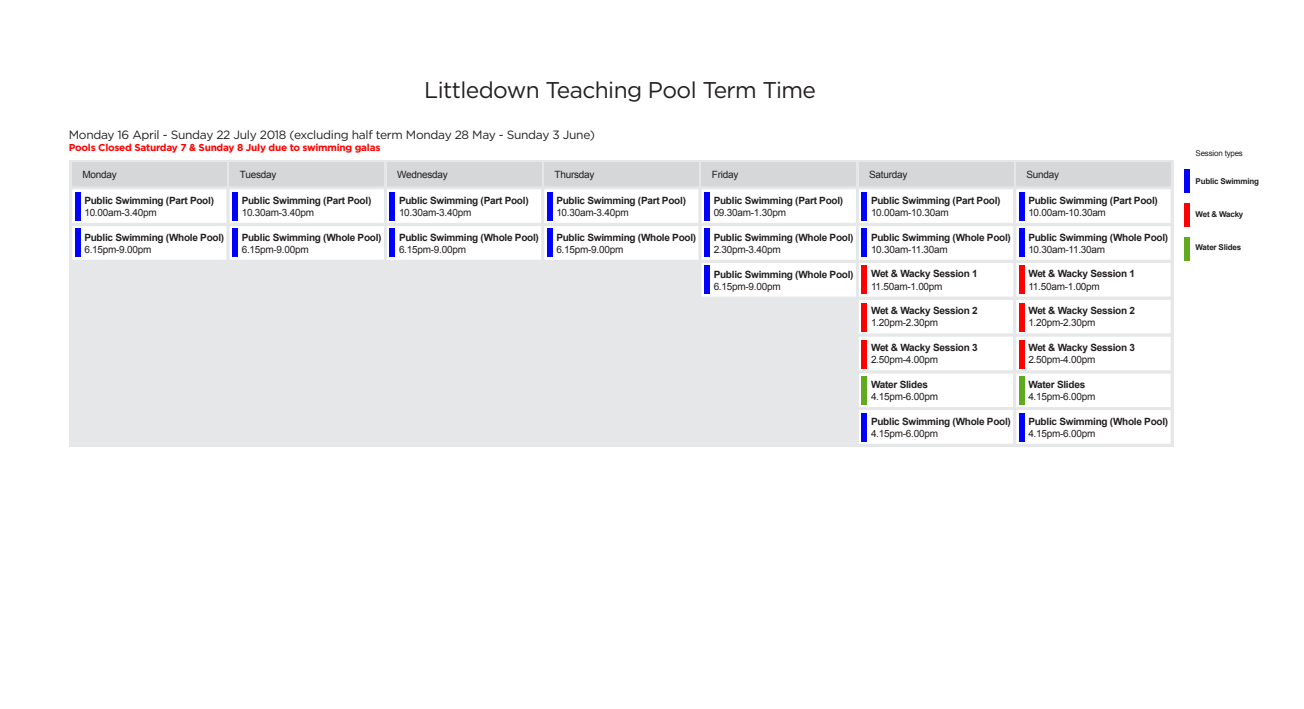
<style>
.page{position:relative;width:1304px;height:709px;background:#fff}
.page>*{position:absolute;margin:0;border:0;box-sizing:border-box;transform-origin:0 0}
.t1{font:22.8px "Gotham";letter-spacing:-.025em;color:#231f20}
.t2{font:12px "Gotham";letter-spacing:-.025em;color:#231f20}
.t3{font:700 10px/12px "Arial";letter-spacing:-.025em;color:#231f20}
.t4{font:10px "Arial";letter-spacing:-.025em;color:#231f20}
.t5{font:700 10px "Gotham";letter-spacing:-.025em;color:#f00}
.t6{font:700 8px "Arial";letter-spacing:-.025em;color:#231f20}
.t7{font:8px "Arial";letter-spacing:-.025em;color:#231f20}
.s1{font-weight:400}
</style>
<div class="page">
<div style="left:69px;top:160px;width:1104px;height:286px;background:#e6e7e9"></div>
<div style="left:72px;top:162px;width:155px;height:24px;background:#d6d7d9"></div>
<div style="left:229px;top:162px;width:155px;height:24px;background:#d6d7d9"></div>
<div style="left:387px;top:162px;width:154px;height:24px;background:#d6d7d9"></div>
<div style="left:544px;top:162px;width:155px;height:24px;background:#d6d7d9"></div>
<div style="left:701px;top:162px;width:155px;height:24px;background:#d6d7d9"></div>
<div style="left:859px;top:162px;width:154px;height:24px;background:#d6d7d9"></div>
<div style="left:1016px;top:162px;width:155px;height:24px;background:#d6d7d9"></div>
<div style="left:69px;top:186px;width:160px;height:40px;background:#fff;border:3px solid #e6e7e9"></div>
<div style="left:227px;top:186px;width:160px;height:40px;background:#fff;border:3px solid #e6e7e9"></div>
<div style="left:384px;top:186px;width:160px;height:40px;background:#fff;border:3px solid #e6e7e9"></div>
<div style="left:541px;top:186px;width:160px;height:40px;background:#fff;border:3px solid #e6e7e9"></div>
<div style="left:699px;top:186px;width:160px;height:40px;background:#fff;border:3px solid #e6e7e9"></div>
<div style="left:856px;top:186px;width:160px;height:40px;background:#fff;border:3px solid #e6e7e9"></div>
<div style="left:1013px;top:186px;width:160px;height:40px;background:#fff;border:3px solid #e6e7e9"></div>
<div style="left:69px;top:223px;width:160px;height:39px;background:#fff;border:3px solid #e6e7e9"></div>
<div style="left:227px;top:223px;width:160px;height:39px;background:#fff;border:3px solid #e6e7e9"></div>
<div style="left:384px;top:223px;width:160px;height:39px;background:#fff;border:3px solid #e6e7e9"></div>
<div style="left:541px;top:223px;width:160px;height:39px;background:#fff;border:3px solid #e6e7e9"></div>
<div style="left:699px;top:223px;width:160px;height:39px;background:#fff;border:3px solid #e6e7e9"></div>
<div style="left:699px;top:260px;width:160px;height:39px;background:#fff;border:3px solid #e6e7e9"></div>
<div style="left:1013px;top:223px;width:160px;height:39px;background:#fff;border:3px solid #e6e7e9"></div>
<div style="left:856px;top:297px;width:160px;height:39px;background:#fff;border:3px solid #e6e7e9"></div>
<div style="left:856px;top:334px;width:160px;height:39px;background:#fff;border:3px solid #e6e7e9"></div>
<div style="left:856px;top:371px;width:160px;height:39px;background:#fff;border:3px solid #e6e7e9"></div>
<div style="left:75px;top:192px;width:5px;height:28px;background:#00f"></div>
<div style="left:75px;top:229px;width:5px;height:28px;background:#00f"></div>
<div style="left:232px;top:192px;width:6px;height:28px;background:#00f"></div>
<div style="left:232px;top:229px;width:6px;height:28px;background:#00f"></div>
<div style="left:389px;top:192px;width:6px;height:28px;background:#00f"></div>
<div style="left:389px;top:229px;width:6px;height:28px;background:#00f"></div>
<div style="left:547px;top:192px;width:5px;height:28px;background:#00f"></div>
<div style="left:547px;top:229px;width:5px;height:28px;background:#00f"></div>
<div style="left:704px;top:192px;width:6px;height:28px;background:#00f"></div>
<div style="left:704px;top:229px;width:6px;height:28px;background:#00f"></div>
<div style="left:704px;top:265px;width:6px;height:29px;background:#00f"></div>
<div style="left:861px;top:303px;width:6px;height:28px;background:#f00"></div>
<div style="left:861px;top:340px;width:6px;height:28px;background:#f00"></div>
<div style="left:861px;top:376px;width:6px;height:29px;background:#61aa1f"></div>
<div style="left:861px;top:192px;width:6px;height:28px;background:#00f"></div>
<div style="left:1019px;top:192px;width:5px;height:28px;background:#00f"></div>
<div style="left:1019px;top:229px;width:5px;height:28px;background:#00f"></div>
<div style="left:1013px;top:260px;width:160px;height:39px;background:#fff;border:3px solid #e6e7e9"></div>
<div style="left:1019px;top:265px;width:5px;height:29px;background:#f00"></div>
<div style="left:856px;top:223px;width:160px;height:40px;background:#fff;border:3px solid #e6e7e9"></div>
<div style="left:861px;top:229px;width:6px;height:28px;background:#00f"></div>
<div style="left:856px;top:260px;width:160px;height:39px;background:#fff;border:3px solid #e6e7e9"></div>
<div style="left:861px;top:265px;width:6px;height:29px;background:#f00"></div>
<div style="left:1184px;top:169px;width:6px;height:24px;background:#00f"></div>
<div style="left:1184px;top:203px;width:6px;height:24px;background:#f00"></div>
<div style="left:1184px;top:237px;width:6px;height:23px;background:#61aa1f"></div>
<div style="left:1013px;top:297px;width:160px;height:39px;background:#fff;border:3px solid #e6e7e9"></div>
<div style="left:1013px;top:334px;width:160px;height:39px;background:#fff;border:3px solid #e6e7e9"></div>
<div style="left:1013px;top:371px;width:160px;height:39px;background:#fff;border:3px solid #e6e7e9"></div>
<div style="left:1019px;top:303px;width:5px;height:28px;background:#f00"></div>
<div style="left:1019px;top:340px;width:5px;height:28px;background:#f00"></div>
<div style="left:1019px;top:376px;width:5px;height:29px;background:#61aa1f"></div>
<div style="left:856px;top:407px;width:160px;height:39px;background:#fff;border:3px solid #e6e7e9"></div>
<div style="left:861px;top:413px;width:6px;height:28px;background:#00f"></div>
<div style="left:1013px;top:407px;width:160px;height:39px;background:#fff;border:3px solid #e6e7e9"></div>
<div style="left:1019px;top:413px;width:5px;height:28px;background:#00f"></div>
<p class="t1" style="left:424px;top:75px;width:393px">Littledown Teaching Pool Term Time</p>
<p class="t2" style="left:69px;top:127px;width:528px">Monday 16 April - Sunday 22 July 2018 (excluding half term Monday 28 May - Sunday 3 June)</p>
<p class="t5" style="left:69px;top:141px;width:313px">Pools Closed Saturday 7 &amp; Sunday 8 July due to swimming galas</p>
<p class="t4" style="left:83px;top:167px;width:36px">Monday</p>
<p class="t4" style="left:240px;top:167px;width:38px">Tuesday</p>
<p class="t4" style="left:397px;top:167px;width:52px">Wednesday</p>
<p class="t4" style="left:555px;top:167px;width:41px">Thursday</p>
<p class="t4" style="left:712px;top:167px;width:28px">Friday</p>
<p class="t4" style="left:869px;top:167px;width:40px">Saturday</p>
<p class="t4" style="left:1027px;top:167px;width:34px">Sunday</p>
<p class="t3" style="left:84px;top:195px;width:131px">Public Swimming (Part Pool)</p>
<p class="t4" style="left:84px;top:206px;width:74px">10.00am-3.40pm</p>
<p class="t3" style="left:242px;top:194px;width:131px">Public Swimming (Part Pool)</p>
<p class="t4" style="left:242px;top:206px;width:74px">10.30am-3.40pm</p>
<p class="t3" style="left:399px;top:194px;width:131px">Public Swimming (Part Pool)</p>
<p class="t4" style="left:399px;top:206px;width:74px">10.30am-3.40pm</p>
<p class="t3" style="left:556px;top:194px;width:131px">Public Swimming (Part Pool)</p>
<p class="t4" style="left:556px;top:206px;width:74px">10.30am-3.40pm</p>
<p class="t3" style="left:714px;top:194px;width:131px">Public Swimming (Part Pool)</p>
<p class="t4" style="left:714px;top:206px;width:74px">09.30am-1.30pm</p>
<p class="t3" style="left:871px;top:194px;width:131px">Public Swimming (Part Pool)</p>
<p class="t4" style="left:871px;top:206px;width:79px">10.00am-10.30am</p>
<p class="t3" style="left:1028px;top:194px;width:131px">Public Swimming (Part Pool)</p>
<p class="t4" style="left:1028px;top:206px;width:79px">10.00am-10.30am</p>
<p class="t3" style="left:84px;top:231px;width:141px">Public Swimming (Whole Pool)</p>
<p class="t4" style="left:84px;top:242px;width:69px">6.15pm-9.00pm</p>
<p class="t3" style="left:242px;top:231px;width:141px">Public Swimming (Whole Pool)</p>
<p class="t4" style="left:242px;top:242px;width:69px">6.15pm-9.00pm</p>
<p class="t3" style="left:399px;top:231px;width:141px">Public Swimming (Whole Pool)</p>
<p class="t4" style="left:399px;top:242px;width:69px">6.15pm-9.00pm</p>
<p class="t3" style="left:556px;top:231px;width:141px">Public Swimming (Whole Pool)</p>
<p class="t4" style="left:556px;top:242px;width:69px">6.15pm-9.00pm</p>
<p class="t3" style="left:714px;top:231px;width:141px">Public Swimming (Whole Pool)</p>
<p class="t4" style="left:714px;top:242px;width:69px">2.30pm-3.40pm</p>
<p class="t3" style="left:714px;top:269px;width:141px">Public Swimming (Whole Pool)</p>
<p class="t4" style="left:714px;top:280px;width:69px">6.15pm-9.00pm</p>
<p class="t3" style="left:871px;top:231px;width:141px">Public Swimming (Whole Pool)</p>
<p class="t4" style="left:871px;top:243px;width:78px">10.30am-11.30am</p>
<p class="t3" style="left:871px;top:268px;width:108px">Wet &amp; Wacky Session 1<br><span class="s1">11.50am-1.00pm</span></p>
<p class="t3" style="left:871px;top:305px;width:108px">Wet &amp; Wacky Session 2<br><span class="s1">1.20pm-2.30pm</span></p>
<p class="t3" style="left:871px;top:342px;width:108px">Wet &amp; Wacky Session 3<br><span class="s1">2.50pm-4.00pm</span></p>
<p class="t3" style="left:871px;top:379px;width:58px">Water Slides</p>
<p class="t4" style="left:871px;top:390px;width:69px">4.15pm-6.00pm</p>
<p class="t3" style="left:871px;top:415px;width:141px">Public Swimming (Whole Pool)</p>
<p class="t4" style="left:871px;top:426px;width:69px">4.15pm-6.00pm</p>
<p class="t3" style="left:1028px;top:231px;width:141px">Public Swimming (Whole Pool)</p>
<p class="t4" style="left:1028px;top:242px;width:78px">10.30am-11.30am</p>
<p class="t3" style="left:1028px;top:268px;width:108px">Wet &amp; Wacky Session 1<br><span class="s1">11.50am-1.00pm</span></p>
<p class="t3" style="left:1028px;top:305px;width:108px">Wet &amp; Wacky Session 2<br><span class="s1">1.20pm-2.30pm</span></p>
<p class="t3" style="left:1028px;top:342px;width:108px">Wet &amp; Wacky Session 3<br><span class="s1">2.50pm-4.00pm</span></p>
<p class="t3" style="left:1028px;top:379px;width:58px">Water Slides</p>
<p class="t4" style="left:1028px;top:390px;width:69px">4.15pm-6.00pm</p>
<p class="t3" style="left:1028px;top:415px;width:141px">Public Swimming (Whole Pool)</p>
<p class="t4" style="left:1028px;top:426px;width:69px">4.15pm-6.00pm</p>
<p class="t7" style="left:1196px;top:148px;width:49px">Session types</p>
<p class="t6" style="left:1196px;top:176px;width:65px">Public Swimming</p>
<p class="t6" style="left:1196px;top:209px;width:49px">Wet &amp; Wacky</p>
<p class="t6" style="left:1196px;top:242px;width:47px">Water Slides</p>
</div>
